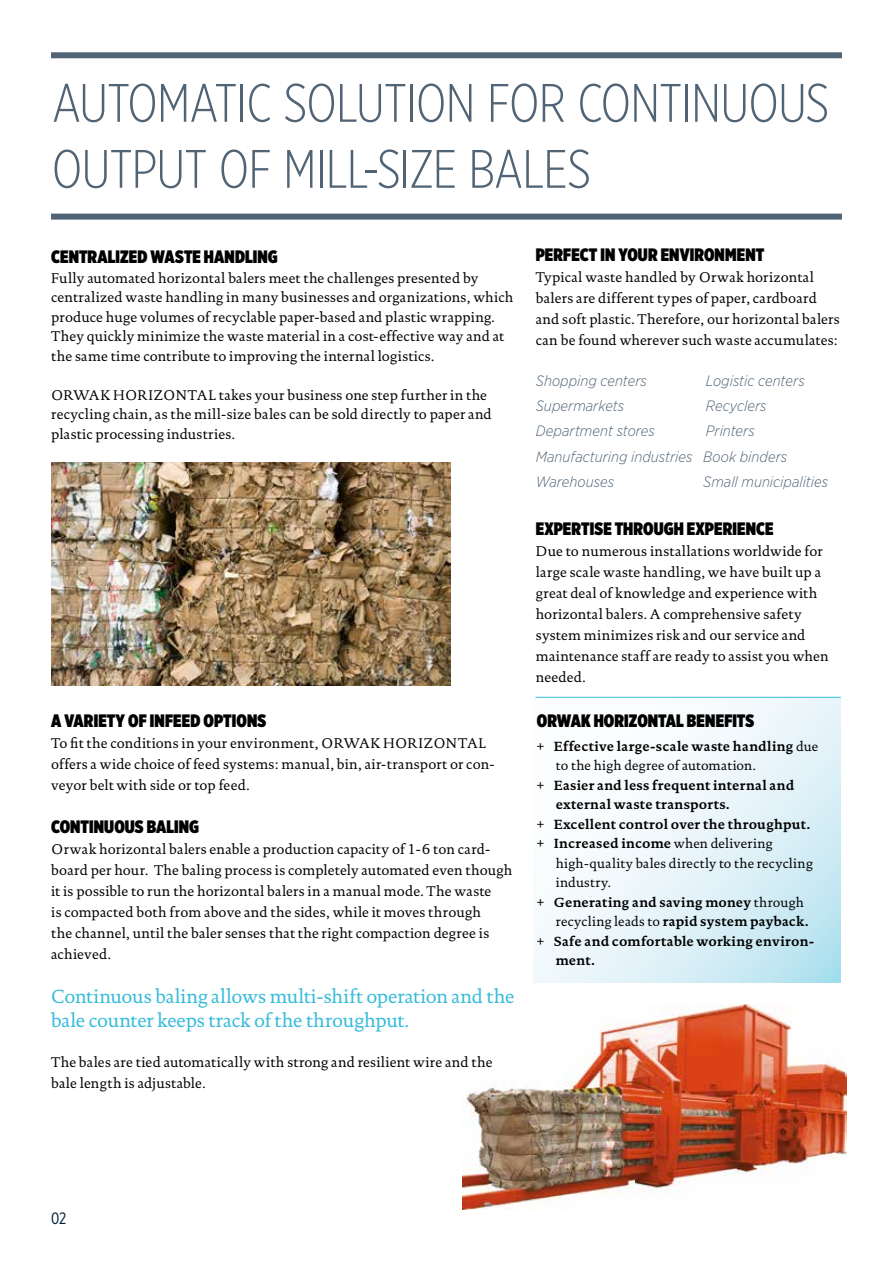
<style>
.page{position:relative;width:893px;height:1263px;background:#fff}
.page>*{position:absolute;margin:0;border:0;box-sizing:border-box;transform-origin:0 0}
.t1{font:300 54px/66px "Gotham X Narrow";letter-spacing:-.015em;color:#506476}
.t2{font:19.5px/24px "DTL Documenta TOT";letter-spacing:-.01em;color:#34bbda}
.t3{font:900 18px "Gotham X Narrow";letter-spacing:.005em;color:#000}
.t4{font:16.5px "Gotham X Narrow";color:#021f38}
.t5{font:italic 300 15px/25.2px "Gotham Narrow";color:#506476}
.t6{font:14.25px/21px "DTL Documenta TOT";letter-spacing:.015em;color:#000}
.t7{font:700 13.5px "DTL Documenta TOT";letter-spacing:.02em;color:#000}
.t8{font:13.5px "DTL Documenta TOT";letter-spacing:.02em;color:#000}
.s1{font-weight:400}
.s2{font-weight:700}
</style>
<div class="page">
<img style="left:51px;top:463px;width:400px;height:222px">
<img style="left:463px;top:1004px;width:383px;height:206px">
<div style="left:51px;top:52px;width:791px;height:6px;background:#506476"></div>
<div style="left:51px;top:214px;width:791px;height:6px;background:#506476"></div>
<svg style="left:534px;top:698px;width:307px;height:284px"></svg>
<hr style="left:535px;top:697px;width:306px;height:1px;background:#34bbda">
<h1 class="t1" style="left:52px;top:69px;width:779px">AUTOMATIC SOLUTION FOR CONTINUOUS<br>OUTPUT OF MILL-SIZE BALES</h1>
<p class="t3" style="left:51px;top:245px;width:228px">CENTRALIZED WASTE HANDLING</p>
<p class="t6" style="left:51px;top:268px;width:464px;line-height:19.5px">Fully automated horizontal balers meet the challenges presented by centralized waste handling in many businesses and organizations, which produce huge volumes of recyclable paper-based and plastic wrapping.<br>They quickly minimize the waste material in a cost-effective way and at the same time contribute to improving the internal logistics.</p>
<p class="t6" style="left:51px;top:385px;width:442px;line-height:19.5px">ORWAK HORIZONTAL takes your business one step further in the recycling chain, as the mill-size bales can be sold directly to paper and plastic processing industries.</p>
<p class="t3" style="left:51px;top:709px;width:217px">A VARIETY OF INFEED OPTIONS</p>
<p class="t6" style="left:51px;top:732px;width:445px">To fit the conditions in your environment, ORWAK HORIZONTAL offers a wide choice of feed systems: manual, bin, air-transport or con&shy;veyor belt with side or top feed.</p>
<p class="t3" style="left:51px;top:815px;width:149px">CONTINUOUS BALING</p>
<p class="t6" style="left:51px;top:839px;width:463px">Orwak horizontal balers enable a production capacity of 1-6 ton card&shy;board per hour. The baling process is completely automated even though it is possible to run the horizontal balers in a manual mode. The waste<br>is compacted both from above and the sides, while it moves through<br>the channel, until the baler senses that the right compaction degree is achieved.</p>
<h2 class="t2" style="left:51px;top:984px;width:465px">Continuous baling allows multi-shift operation and the bale counter keeps track of the throughput.</h2>
<p class="t6" style="left:51px;top:1052px;width:443px">The bales are tied automatically with strong and resilient wire and the bale length is adjustable.</p>
<p class="t3" style="left:536px;top:244px;width:230px">PERFECT IN YOUR ENVIRONMENT</p>
<p class="t6" style="left:536px;top:267px;width:305px">Typical waste handled by Orwak horizontal balers are different types of paper, cardboard and soft plastic. Therefore, our horizontal balers can be found wherever such waste accumulates:</p>
<p class="t5" style="left:536px;top:368px;width:113px">Shopping centers</p>
<p class="t5" style="left:706px;top:368px;width:100px">Logistic centers</p>
<p class="t5" style="left:536px;top:393px;width:90px">Supermarkets</p>
<p class="t5" style="left:706px;top:393px;width:62px">Recyclers</p>
<p class="t5" style="left:536px;top:418px;width:121px">Department stores</p>
<p class="t5" style="left:536px;top:418px;width:253px;text-indent:170px">Printers<br>Manufacturing industries Book binders<br>Warehouses</p>
<p class="t5" style="left:703px;top:469px;width:126px">Small municipalities</p>
<p class="t3" style="left:536px;top:517px;width:239px">EXPERTISE THROUGH EXPERIENCE</p>
<p class="t6" style="left:536px;top:540px;width:294px">Due to numerous installations worldwide for large scale waste handling, we have built up a great deal of knowledge and experience with horizontal balers. A comprehensive safety system minimizes risk and our service and maintenance staff are ready to assist you when needed.</p>
<p class="t3" style="left:537px;top:709px;width:219px">ORWAK HORIZONTAL BENEFITS</p>
<p class="t7" style="left:537px;top:738px;width:283px"><span class="s1">+</span> Effective large-scale waste handling <span class="s1">due</span></p>
<p class="t8" style="left:556px;top:758px;width:202px">to the high degree of automation.</p>
<p class="t7" style="left:537px;top:777px;width:259px"><span class="s1">+</span> Easier and less frequent internal and</p>
<p class="t7" style="left:556px;top:796px;width:175px">external waste transports.</p>
<p class="t7" style="left:537px;top:816px;width:275px"><span class="s1">+</span> Excellent control over the throughput.</p>
<p class="t8" style="left:537px;top:836px;width:237px">+ <span class="s2">Increased income</span> when delivering</p>
<p class="t8" style="left:556px;top:855px;width:258px">high-quality bales directly to the recycling</p>
<p class="t8" style="left:556px;top:875px;width:57px">industry.</p>
<p class="t7" style="left:537px;top:894px;width:269px"><span class="s1">+</span> Generating and saving money <span class="s1">through</span></p>
<p class="t7" style="left:556px;top:913px;width:254px"><span class="s1">recycling leads to</span> rapid system payback.</p>
<p class="t7" style="left:537px;top:933px;width:279px"><span class="s1">+</span> Safe and comfortable working environ-</p>
<p class="t7" style="left:556px;top:952px;width:40px">ment.</p>
<p class="t4" style="left:51px;top:1208px;width:17px">02</p>
</div>
